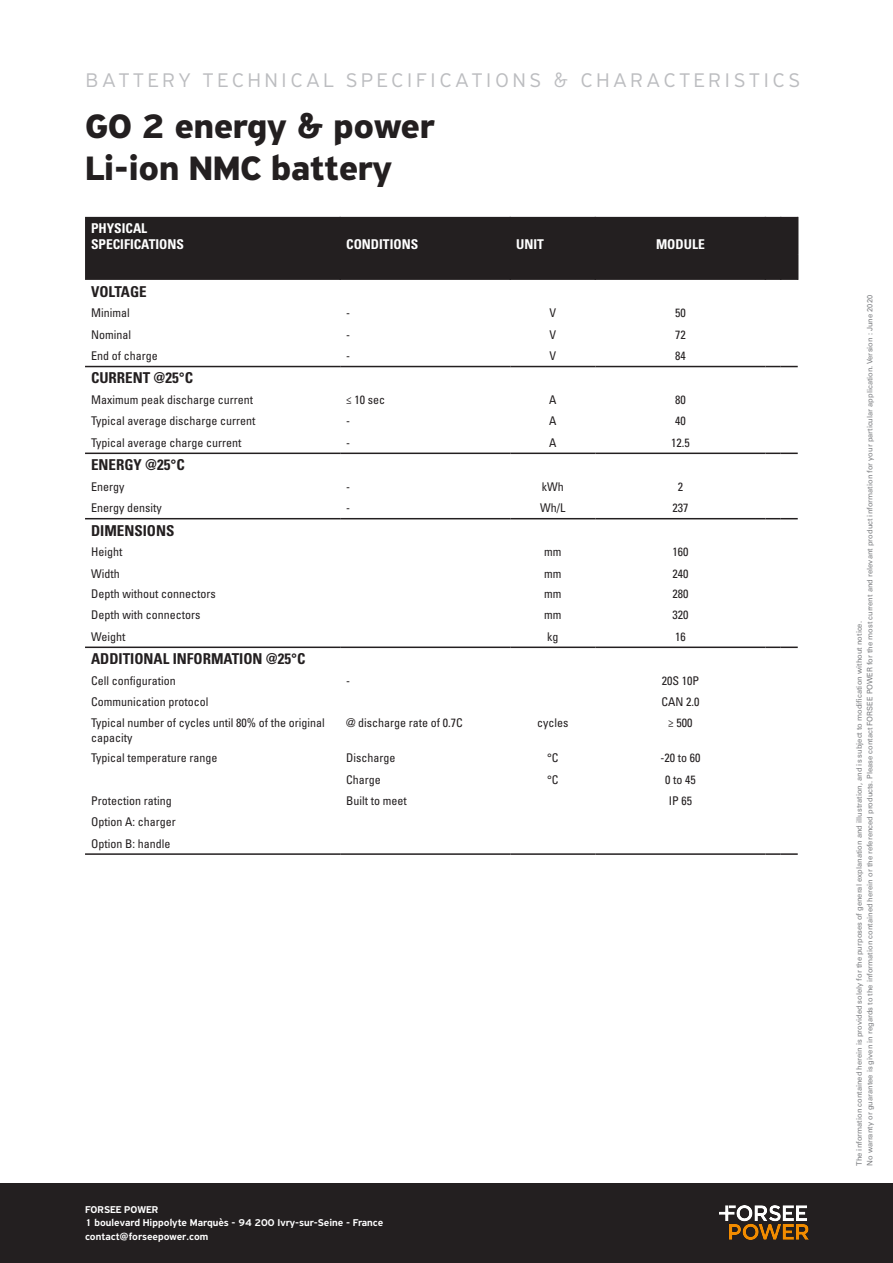
<style>
.page{position:relative;width:893px;height:1263px;background:#fff}
.page>*{position:absolute;margin:0;border:0;box-sizing:border-box;transform-origin:0 0}
.t1{font:700 36px "PF Highway Sans Pro";letter-spacing:-.01em;color:#231f20}
.t2{font:300 21px "PF Highway Sans Pro";letter-spacing:.19em;color:#bcbdc0}
.t3{font:700 condensed 15px "Univers LT Std";color:#231f20}
.t4{font:700 condensed 13.5px "Univers LT Std";color:#fff}
.t5{font:condensed 12px/14.4px "Univers LT Std";color:#231f20}
.t6{font:500 10.5px "PF Highway Sans Pro";color:#fff}
.t7{font:7.5px/10.5px "Univers LT Std";color:#7c7e81}
</style>
<div class="page">
<div style="left:0;top:1183px;width:893px;height:80px;background:#231f20"></div>
<img style="left:720px;top:1206px;width:89px;height:33px">
<div style="left:85px;top:217px;width:713px;height:63px;background:#231f20"></div>
<hr style="left:85px;top:366px;width:255px;height:1px;background:#231f20">
<hr style="left:340px;top:366px;width:170px;height:1px;background:#231f20">
<hr style="left:510px;top:366px;width:85px;height:1px;background:#231f20">
<hr style="left:595px;top:366px;width:170px;height:1px;background:#231f20">
<svg style="left:765px;top:366px;width:33px;height:1px"></svg>
<hr style="left:85px;top:518px;width:255px;height:1px;background:#231f20">
<hr style="left:340px;top:518px;width:170px;height:1px;background:#231f20">
<hr style="left:510px;top:518px;width:85px;height:1px;background:#231f20">
<hr style="left:85px;top:646px;width:255px;height:2px;background:#231f20">
<hr style="left:340px;top:646px;width:170px;height:2px;background:#231f20">
<hr style="left:510px;top:646px;width:85px;height:2px;background:#231f20">
<hr style="left:595px;top:646px;width:170px;height:2px;background:#231f20">
<svg style="left:765px;top:646px;width:33px;height:2px"></svg>
<hr style="left:85px;top:453px;width:255px;height:1px;background:#231f20">
<hr style="left:340px;top:453px;width:170px;height:1px;background:#231f20">
<hr style="left:510px;top:453px;width:85px;height:1px;background:#231f20">
<hr style="left:595px;top:453px;width:170px;height:1px;background:#231f20">
<svg style="left:765px;top:453px;width:33px;height:1px"></svg>
<hr style="left:595px;top:518px;width:170px;height:1px;background:#231f20">
<svg style="left:765px;top:518px;width:33px;height:1px"></svg>
<hr style="left:85px;top:853px;width:255px;height:2px;background:#231f20">
<hr style="left:340px;top:853px;width:170px;height:2px;background:#231f20">
<hr style="left:510px;top:853px;width:85px;height:2px;background:#231f20">
<hr style="left:595px;top:853px;width:170px;height:2px;background:#231f20">
<svg style="left:765px;top:853px;width:33px;height:2px"></svg>
<p class="t2" style="left:86px;top:68px;width:715px">BATTERY TECHNICAL SPECIFICATIONS &amp; CHARACTERISTICS</p>
<p class="t1" style="left:85px;top:105px;width:351px">GO 2 energy &amp; power</p>
<p class="t1" style="left:85px;top:147px;width:309px">Li-ion NMC battery</p>
<p class="t4" style="left:91px;top:220px;width:58px">PHYSICAL</p>
<p class="t4" style="left:91px;top:236px;width:94px">SPECIFICATIONS</p>
<p class="t4" style="left:346px;top:236px;width:74px">CONDITIONS</p>
<p class="t4" style="left:516px;top:236px;width:29px">UNIT</p>
<p class="t4" style="left:656px;top:236px;width:50px">MODULE</p>
<p class="t3" style="left:91px;top:282px;width:57px">VOLTAGE</p>
<p class="t5" style="left:91px;top:306px;width:40px">Minimal</p>
<p class="t5" style="left:346px;top:306px;width:5px">-</p>
<p class="t5" style="left:549px;top:306px;width:8px">V</p>
<p class="t5" style="left:675px;top:306px;width:12px">50</p>
<p class="t5" style="left:91px;top:327px;width:41px">Nominal</p>
<p class="t5" style="left:346px;top:327px;width:5px">-</p>
<p class="t5" style="left:549px;top:327px;width:8px">V</p>
<p class="t5" style="left:675px;top:327px;width:12px">72</p>
<p class="t5" style="left:91px;top:348px;width:68px">End of charge</p>
<p class="t5" style="left:346px;top:348px;width:5px">-</p>
<p class="t5" style="left:549px;top:348px;width:8px">V</p>
<p class="t5" style="left:675px;top:348px;width:12px">84</p>
<p class="t3" style="left:91px;top:369px;width:104px">CURRENT @25°C</p>
<p class="t5" style="left:91px;top:393px;width:163px">Maximum peak discharge current</p>
<p class="t5" style="left:346px;top:393px;width:40px">≤ 10 sec</p>
<p class="t5" style="left:549px;top:393px;width:9px">A</p>
<p class="t5" style="left:675px;top:393px;width:12px">80</p>
<p class="t5" style="left:91px;top:414px;width:166px">Typical average discharge current</p>
<p class="t5" style="left:346px;top:414px;width:5px">-</p>
<p class="t5" style="left:549px;top:414px;width:9px">A</p>
<p class="t5" style="left:675px;top:414px;width:12px">40</p>
<p class="t5" style="left:91px;top:435px;width:152px">Typical average charge current</p>
<p class="t5" style="left:346px;top:435px;width:5px">-</p>
<p class="t5" style="left:549px;top:435px;width:9px">A</p>
<p class="t5" style="left:671px;top:435px;width:20px">12.5</p>
<p class="t3" style="left:91px;top:456px;width:95px">ENERGY @25°C</p>
<p class="t5" style="left:91px;top:479px;width:35px">Energy</p>
<p class="t5" style="left:346px;top:479px;width:5px">-</p>
<p class="t5" style="left:542px;top:479px;width:23px">kWh</p>
<p class="t5" style="left:678px;top:479px;width:7px">2</p>
<p class="t5" style="left:91px;top:500px;width:72px">Energy density</p>
<p class="t5" style="left:346px;top:500px;width:5px">-</p>
<p class="t5" style="left:540px;top:500px;width:27px">Wh/L</p>
<p class="t5" style="left:672px;top:500px;width:17px">237</p>
<p class="t3" style="left:91px;top:521px;width:85px">DIMENSIONS</p>
<p class="t5" style="left:91px;top:545px;width:33px">Height</p>
<p class="t5" style="left:544px;top:545px;width:19px">mm</p>
<p class="t5" style="left:672px;top:545px;width:17px">160</p>
<p class="t5" style="left:91px;top:566px;width:30px">Width</p>
<p class="t5" style="left:544px;top:566px;width:19px">mm</p>
<p class="t5" style="left:672px;top:566px;width:17px">240</p>
<p class="t5" style="left:91px;top:587px;width:126px">Depth without connectors</p>
<p class="t5" style="left:544px;top:587px;width:19px">mm</p>
<p class="t5" style="left:672px;top:587px;width:17px">280</p>
<p class="t5" style="left:91px;top:608px;width:111px">Depth with connectors</p>
<p class="t5" style="left:544px;top:608px;width:19px">mm</p>
<p class="t5" style="left:672px;top:608px;width:17px">320</p>
<p class="t5" style="left:91px;top:629px;width:36px">Weight</p>
<p class="t5" style="left:547px;top:629px;width:13px">kg</p>
<p class="t5" style="left:675px;top:629px;width:12px">16</p>
<p class="t3" style="left:91px;top:650px;width:216px">ADDITIONAL INFORMATION @25°C</p>
<p class="t5" style="left:91px;top:673px;width:86px">Cell configuration</p>
<p class="t5" style="left:346px;top:673px;width:5px">-</p>
<p class="t5" style="left:662px;top:673px;width:39px">20S 10P</p>
<p class="t5" style="left:91px;top:694px;width:119px">Communication protocol</p>
<p class="t5" style="left:661px;top:694px;width:39px">CAN 2.0</p>
<p class="t5" style="left:91px;top:716px;width:235px">Typical number of cycles until 80% of the original capacity</p>
<p class="t5" style="left:346px;top:716px;width:118px">@ discharge rate of 0.7C</p>
<p class="t5" style="left:537px;top:716px;width:33px">cycles</p>
<p class="t5" style="left:668px;top:716px;width:26px">≥ 500</p>
<p class="t5" style="left:91px;top:751px;width:128px">Typical temperature range</p>
<p class="t5" style="left:346px;top:751px;width:51px">Discharge</p>
<p class="t5" style="left:547px;top:751px;width:13px">°C</p>
<p class="t5" style="left:660px;top:751px;width:41px">-20 to 60</p>
<p class="t5" style="left:346px;top:772px;width:36px">Charge</p>
<p class="t5" style="left:547px;top:772px;width:13px">°C</p>
<p class="t5" style="left:665px;top:772px;width:32px">0 to 45</p>
<p class="t5" style="left:91px;top:793px;width:82px">Protection rating</p>
<p class="t5" style="left:346px;top:793px;width:62px">Built to meet</p>
<p class="t5" style="left:669px;top:793px;width:25px">IP 65</p>
<p class="t5" style="left:91px;top:815px;width:86px">Option A: charger</p>
<p class="t5" style="left:91px;top:836px;width:81px">Option B: handle</p>
<p class="t6" style="left:85px;top:1203px;width:75px">FORSEE POWER</p>
<p class="t6" style="left:85px;top:1217px;width:300px">1 boulevard Hippolyte Marquès - 94 200 Ivry-sur-Seine - France</p>
<p class="t6" style="left:85px;top:1230px;width:125px">contact@forseepower.com</p>
<p class="t7" style="left:854px;top:1166px;width:872px;rotate:-90deg">The information contained herein is provided solely for the purposes of general explanation and illustration, and is subject to modification without notice.<br>No warranty or guarantee is given in regards to the information contained herein or the referenced products. Please contact FORSEE POWER for the most current and relevant product information for your particular application. Version : June 2020</p>
</div>
